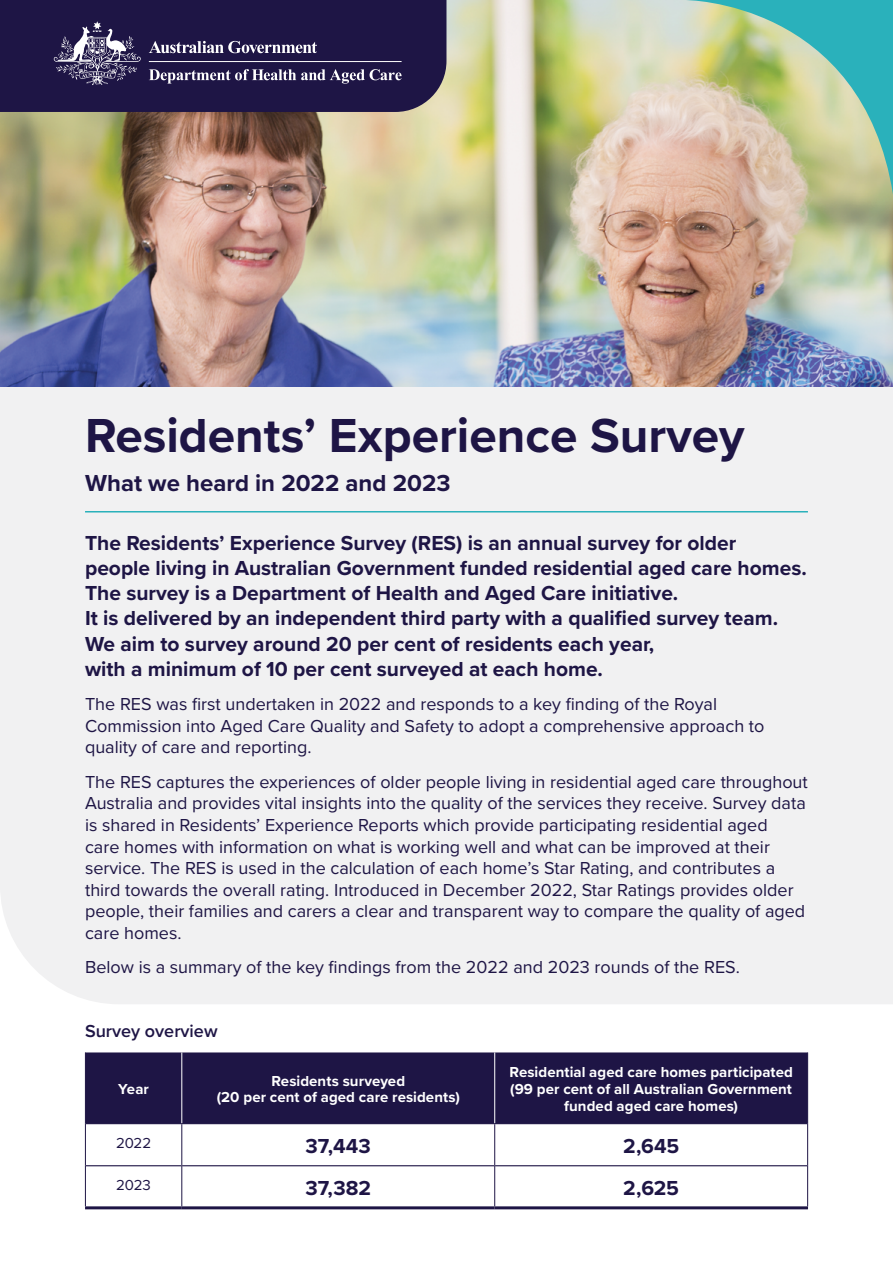
<style>
.page{position:relative;width:893px;height:1263px;background:#fff}
.page>*{position:absolute;margin:0;border:0;box-sizing:border-box;transform-origin:0 0}
.t1{font:700 49.5px "Proxima Nova";color:#1e1545}
.t2{font:700 24px "Proxima Nova";color:#1e1545}
.Body{font:700 21px/25.2px "Proxima Nova";color:#1e1545}
.t3{font:18px/21.6px "Proxima Nova";color:#1e1545}
.t4{font:600 18px "Proxima Nova";color:#1e1545}
.Body-2{font:700 15px/16.5px "Proxima Nova";letter-spacing:.005em;color:#fff;text-align:center}
.Body-3{font:15px "Proxima Nova";letter-spacing:-.01em;color:#1e1545}
</style>
<div class="page">
<div style="left:0;top:387px;width:893px;height:617px;background:#f1f1f2"></div>
<img style="left:0;top:0;width:893px;height:387px">
<hr style="left:85px;top:511px;width:723px;height:1px;background:#2ab1bb">
<svg style="left:685px;top:0;width:208px;height:195px;background:#a7c2a2"></svg>
<div style="left:0;top:0;width:446px;height:112px;background:#1e1545"></div>
<svg style="left:149px;top:41px;width:168px;height:12px"></svg>
<svg style="left:54px;top:21px;width:87px;height:64px;background:#514a6f"></svg>
<hr style="left:149px;top:61px;width:253px;height:1px;background:#fff">
<svg style="left:149px;top:69px;width:253px;height:15px;background:#585175"></svg>
<div style="left:86px;top:1052px;width:721px;height:71px;background:#1e1545"></div>
<hr style="left:86px;top:1123px;width:96px;height:1px;background:#1e1545">
<hr style="left:182px;top:1123px;width:313px;height:1px;background:#1e1545">
<hr style="left:495px;top:1123px;width:312px;height:1px;background:#1e1545">
<hr style="left:86px;top:1165px;width:95px;height:1px;background:#1e1545">
<hr style="left:182px;top:1165px;width:312px;height:1px;background:#1e1545">
<hr style="left:495px;top:1165px;width:312px;height:1px;background:#1e1545">
<hr style="left:85px;top:1206px;width:97px;height:3px;background:#1e1545">
<hr style="left:182px;top:1206px;width:313px;height:3px;background:#1e1545">
<hr style="left:495px;top:1206px;width:313px;height:3px;background:#1e1545">
<hr style="left:85px;top:1052px;width:1px;height:72px;background:#1e1545">
<hr style="left:807px;top:1052px;width:1px;height:72px;background:#1e1545">
<hr style="left:85px;top:1124px;width:1px;height:42px;background:#1e1545">
<hr style="left:181px;top:1124px;width:1px;height:42px;background:#1e1545">
<hr style="left:494px;top:1124px;width:1px;height:42px;background:#1e1545">
<hr style="left:807px;top:1124px;width:1px;height:42px;background:#1e1545">
<hr style="left:85px;top:1166px;width:1px;height:40px;background:#1e1545">
<hr style="left:181px;top:1166px;width:1px;height:40px;background:#1e1545">
<hr style="left:494px;top:1166px;width:1px;height:40px;background:#1e1545">
<hr style="left:807px;top:1166px;width:1px;height:40px;background:#1e1545">
<hr style="left:181px;top:1052px;width:1px;height:71px;background:#fff">
<hr style="left:494px;top:1052px;width:1px;height:71px;background:#fff">
<p class="t1" style="left:85px;top:398px;width:661px">Residents’ Experience Survey</p>
<p class="t2" style="left:85px;top:465px;width:367px">What we heard in 2022 and 2023</p>
<p class="Body" style="left:85px;top:530px;width:723px">The Residents’ Experience Survey (RES) is an annual survey for older people living in Australian Government funded residential aged care homes.<br>The survey is a Department of Health and Aged Care initiative.<br>It is delivered by an independent third party with a qualified survey team.<br>We aim to survey around 20 per cent of residents each year,<br>with a minimum of 10 per cent surveyed at each home.</p>
<p class="t3" style="left:85px;top:693px;width:681px">The RES was first undertaken in 2022 and responds to a key finding of the Royal<br>Commission into Aged Care Quality and Safety to adopt a comprehensive approach to quality of care and reporting.</p>
<p class="t3" style="left:85px;top:770px;width:724px">The RES captures the experiences of older people living in residential aged care throughout Australia and provides vital insights into the quality of the services they receive. Survey data is shared in Residents’ Experience Reports which provide participating residential aged<br>care homes with information on what is working well and what can be improved at their service. The RES is used in the calculation of each home’s Star Rating, and contributes a third towards the overall rating. Introduced in December 2022, Star Ratings provides older people, their families and carers a clear and transparent way to compare the quality of aged care homes.</p>
<p class="t3" style="left:85px;top:956px;width:656px">Below is a summary of the key findings from the 2022 and 2023 rounds of the RES.</p>
<p class="t4" style="left:85px;top:1018px;width:134px">Survey overview</p>
<p class="Body-2" style="left:118px;top:1080px;width:32px">Year</p>
<p class="Body-2" style="left:217px;top:1072px;width:245px">Residents surveyed<br>(20 per cent of aged care residents)</p>
<p class="Body-2" style="left:509px;top:1064px;width:285px">Residential aged care homes participated (99 per cent of all Australian Government funded aged care homes)</p>
<p class="Body-3" style="left:116px;top:1132px;width:37px">2022</p>
<p class="Body" style="left:306px;top:1133px;width:67px">37,443</p>
<p class="Body" style="left:623px;top:1133px;width:58px">2,645</p>
<p class="Body-3" style="left:116px;top:1174px;width:36px">2023</p>
<p class="Body" style="left:305px;top:1175px;width:67px">37,382</p>
<p class="Body" style="left:623px;top:1175px;width:57px">2,625</p>
</div>
